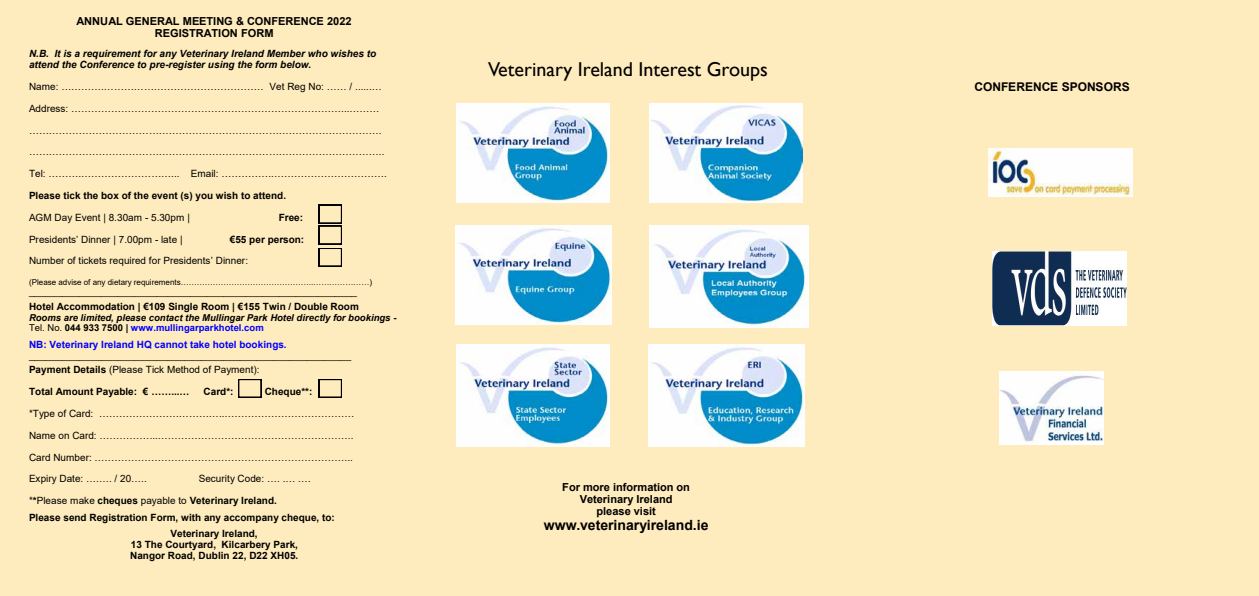
<style>
.page{position:relative;width:1259px;height:596px;background:#fff}
.page>*{position:absolute;margin:0;border:0;box-sizing:border-box;transform-origin:0 0}
.t1{font:20px "Gill Sans";color:#000}
.t2{font:700 14.1px "Arial";color:#000}
.t3{font:700 12px "Arial";color:#000}
.t4{font:700 11px/11.9px "Arial";color:#000;text-align:center}
.t5{font:10px/21.8px "Arial";color:#000}
.t6{font:700 10px/16.3px "Arial";color:#000}
.t7{font:italic 700 10px/10.9px "Arial";color:#000}
.t8{font:700 10px "Arial";color:#00f}
.t9{font:italic 700 9.5px/10.3px "Arial";color:#000}
.t10{font:8px "Arial";letter-spacing:-.005em;color:#000}
.s1{font-style:normal}
.s2{font-weight:400;font-style:normal}
.s3{font-style:normal;color:#00f}
.s4{font-weight:700}
</style>
<div class="page">
<div style="left:0;top:0;width:419px;height:595px;background:#ffecbe"></div>
<svg style="left:319px;top:379px;width:23px;height:18px"></svg>
<svg style="left:238px;top:379px;width:23px;height:18px"></svg>
<svg style="left:319px;top:205px;width:23px;height:61px"></svg>
<div style="left:419px;top:0;width:420px;height:595px;background:#ffecbe"></div>
<img style="left:456px;top:103px;width:153px;height:99px">
<img style="left:649px;top:103px;width:153px;height:99px">
<img style="left:456px;top:225px;width:155px;height:99px">
<img style="left:649px;top:225px;width:159px;height:102px">
<img style="left:456px;top:344px;width:153px;height:102px">
<img style="left:649px;top:344px;width:156px;height:102px">
<div style="left:839px;top:0;width:420px;height:595px;background:#ffecbe"></div>
<img style="left:988px;top:148px;width:144px;height:48px">
<img style="left:999px;top:371px;width:104px;height:73px">
<img style="left:993px;top:252px;width:134px;height:73px">
<p class="t4" style="left:76px;top:15px;width:277px">ANNUAL GENERAL MEETING &amp; CONFERENCE 2022<br>REGISTRATION FORM</p>
<p class="t7" style="left:29px;top:49px;width:349px">N.B. It is a requirement for any Veterinary Ireland Member who wishes to attend the Conference to pre-register using the form below.</p>
<p class="t5" style="left:29px;top:75px;width:359px">Name: ………….………………………………………… Vet Reg No: …… / ......… Address: ………………………………………………………………………...……… ……………………………………………………………………………………………. ……………………………………………………………………………………………..<br>Tel: ……….………………………... Email: …………….…………………………….</p>
<p class="t6" style="left:29px;top:187px;width:258px">Please tick the box of the event (s) you wish to attend.</p>
<p class="t5" style="left:29px;top:206px;width:162px">AGM Day Event | 8.30am - 5.30pm |</p>
<p class="t6" style="left:279px;top:209px;width:26px">Free:</p>
<p class="t5" style="left:29px;top:228px;width:155px">Presidents’ Dinner | 7.00pm - late |</p>
<p class="t6" style="left:230px;top:231px;width:76px">€55 per person:</p>
<p class="t5" style="left:29px;top:250px;width:221px">Number of tickets required for Presidents’ Dinner:</p>
<p class="t10" style="left:29px;top:276px;width:344px">(Please advise of any dietary requirements…………………………………………..…………………)</p>
<p class="t5" style="left:29px;top:280px;width:329px">___________________________________________________________</p>
<p class="t6" style="left:29px;top:298px;width:331px">Hotel Accommodation | €109 Single Room | €155 Twin / Double Room</p>
<p class="t9" style="left:29px;top:312px;width:369px">Rooms are limited, please contact the Mullingar Park Hotel directly for bookings <span class="s1">-<br></span><span class="s2">Tel. No.</span> <span class="s1">044 933 7500 |</span> <span class="s3">www.mullingarparkhotel.com</span></p>
<p class="t8" style="left:29px;top:337px;width:259px">NB: Veterinary Ireland HQ cannot take hotel bookings.</p>
<p class="t5" style="left:29px;top:348px;width:324px;line-height:14px">__________________________________________________________<br><span class="s4">Payment Details</span> (Please Tick Method of Payment):</p>
<p class="t6" style="left:29px;top:383px;width:162px">Total Amount Payable: € ……...…</p>
<p class="t6" style="left:203px;top:383px;width:32px">Card*:</p>
<p class="t6" style="left:265px;top:383px;width:49px">Cheque**:</p>
<p class="t5" style="left:29px;top:402px;width:327px">*Type of Card: ………………………………..………………………………… Name on Card: ……………...…………………………………………………..<br>Card Number: …………………………………………………………………...<br>Expiry Date: ….…. / 20…..</p>
<p class="t5" style="left:29px;top:467px;width:283px;text-indent:170px">Security Code: …. .… .… *<span class="s4">*</span>Please make <span class="s4">cheques</span> payable to <span class="s4">Veterinary Ireland.</span></p>
<p class="t6" style="left:171px;top:508px;width:166px;text-indent:-142px">Please send Registration Form, with any accompany cheque, to:<br>Veterinary Ireland,</p>
<p class="t6" style="left:130px;top:538px;width:170px;line-height:10.8px">13 The Courtyard, Kilcarbery Park,<br>Nangor Road, Dublin 22, D22 XH05.</p>
<h1 class="t1" style="left:488px;top:58px;width:281px">Veterinary Ireland Interest Groups</h1>
<p class="t4" style="left:562px;top:481px;width:129px">For more information on<br>Veterinary Ireland please visit</p>
<h2 class="t2" style="left:544px;top:514px;width:166px">www.veterinaryireland.ie</h2>
<p class="t3" style="left:974px;top:79px;width:157px">CONFERENCE SPONSORS</p>
</div>
